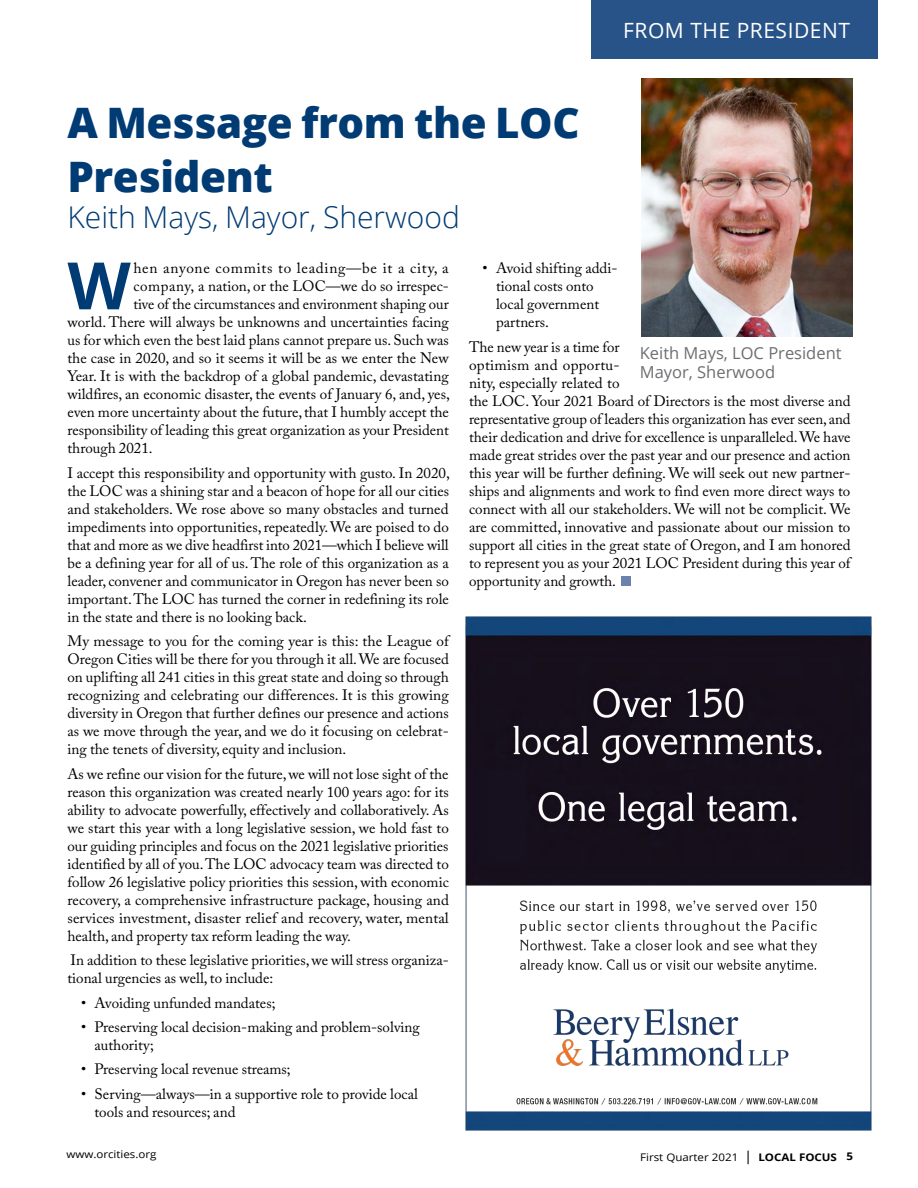
<style>
.page{position:relative;width:918px;height:1188px;background:#fff}
.page>*{position:absolute;margin:0;border:0;box-sizing:border-box;transform-origin:0 0}
.Body_text{font:700 65.4px "Open Sans";color:#003b74}
.Body_text-2{font:800 42px/54px "Open Sans";letter-spacing:-.01em;color:#003b74}
.Body_text-3{font:300 30px "Open Sans";color:#003b74}
.Body_text-4{font:21px "Open Sans";letter-spacing:.025em;color:#fff}
.Body_text-5{font:16.5px/19.8px "Open Sans";color:#6d6e71}
.Body_text-6{font:15px/18px "Adobe Caslon Pro";color:#000}
.Body_text-7{font:15px "Adobe Caslon Pro";letter-spacing:.045em;color:#000}
.t1{font:10.5px "Open Sans";color:#000;scale:1.1 1}
.s1{font-size:13.5px}
.s2{font-weight:700}
</style>
<div class="page">
<div style="left:622px;top:576px;width:9px;height:10px;background:#6b82ad"></div>
<img style="left:641px;top:78px;width:211px;height:258px">
<div style="left:591px;top:0;width:287px;height:58px;background:#285389"></div>
<img style="left:465px;top:616px;width:407px;height:515px">
<p class="Body_text-4" style="left:623px;top:16px;width:228px">FROM THE PRESIDENT</p>
<p class="Body_text-2" style="left:68px;top:94px;width:514px">A Message from the LOC<br>President</p>
<p class="Body_text-3" style="left:68px;top:197px;width:394px">Keith Mays, Mayor, Sherwood</p>
<p class="Body_text" style="left:68px;top:239px;width:65px">W</p>
<p class="Body_text-7" style="left:133px;top:259px;width:317px">hen anyone commits to leading—be it a city, a</p>
<p class="Body_text-6" style="left:496px;top:259px;width:123px;text-indent:-14px">• Avoid shifting addi&shy;tional costs onto local government partners.</p>
<p class="Body_text-6" style="left:469px;top:338px;width:383px">The new year is a time for<br>optimism and opportu-<br>nity, especially related to<br>the LOC. Your 2021 Board of Directors is the most diverse and representative group of leaders this organization has ever seen, and their dedication and drive for excellence is unparalleled. We have made great strides over the past year and our presence and action this year will be further defining. We will seek out new partner&shy;ships and alignments and work to find even more direct ways to connect with all our stakeholders. We will not be complicit. We are committed, innovative and passionate about our mission to support all cities in the great state of Oregon, and I am honored to represent you as your 2021 LOC President during this year of opportunity and growth.</p>
<p class="Body_text-6" style="left:133px;top:277px;width:317px">company, a nation, or the LOC—we do so irrespec-</p>
<p class="Body_text-6" style="left:133px;top:295px;width:317px">tive of the circumstances and environment shaping our</p>
<p class="Body_text-6" style="left:68px;top:313px;width:383px">world. There will always be unknowns and uncertainties facing</p>
<p class="Body_text-6" style="left:68px;top:331px;width:383px">us for which even the best laid plans cannot prepare us. Such was</p>
<p class="Body_text-6" style="left:68px;top:349px;width:383px">the case in 2020, and so it seems it will be as we enter the New</p>
<p class="Body_text-6" style="left:68px;top:367px;width:383px">Year. It is with the backdrop of a global pandemic, devastating</p>
<p class="Body_text-6" style="left:68px;top:385px;width:384px">wildfires, an economic disaster, the events of January 6, and, yes,</p>
<p class="Body_text-6" style="left:68px;top:403px;width:383px">even more uncertainty about the future, that I humbly accept the</p>
<p class="Body_text-6" style="left:68px;top:421px;width:383px">responsibility of leading this great organization as your President</p>
<p class="Body_text-6" style="left:68px;top:439px;width:87px">through 2021.</p>
<p class="Body_text-6" style="left:68px;top:464px;width:384px;text-align:justify">I accept this responsibility and opportunity with gusto. In 2020, the LOC was a shining star and a beacon of hope for all our cities and stakeholders. We rose above so many obstacles and turned impediments into opportunities, repeatedly. We are poised to do that and more as we dive headfirst into 2021—which I believe will be a defining year for all of us. The role of this organization as a leader, convener and communicator in Oregon has never been so important. The LOC has turned the corner in redefining its role in the state and there is no looking back.</p>
<p class="Body_text-6" style="left:68px;top:632px;width:383px;text-align:justify">My message to you for the coming year is this: the League of Oregon Cities will be there for you through it all. We are focused on uplifting all 241 cities in this great state and doing so through recognizing and celebrating our differences. It is this growing diversity in Oregon that further defines our presence and actions as we move through the year, and we do it focusing on celebrat&shy;ing the tenets of diversity, equity and inclusion.</p>
<p class="Body_text-6" style="left:68px;top:765px;width:383px;text-align:justify">As we refine our vision for the future, we will not lose sight of the reason this organization was created nearly 100 years ago: for its ability to advocate powerfully, effectively and collaboratively. As we start this year with a long legislative session, we hold fast to our guiding principles and focus on the 2021 legislative priorities identified by all of you. The LOC advocacy team was directed to follow 26 legislative policy priorities this session, with economic recovery, a comprehensive infrastructure package, housing and services investment, disaster relief and recovery, water, mental health, and property tax reform leading the way.</p>
<p class="Body_text-6" style="left:68px;top:951px;width:383px">In addition to these legislative priorities, we will stress organiza&shy;tional urgencies as well, to include:</p>
<p class="Body_text-6" style="left:81px;top:993px;width:196px">• Avoiding unfunded mandates;</p>
<p class="Body_text-6" style="left:94px;top:1018px;width:327px;text-indent:-14px">• Preserving local decision-making and problem-solving authority;</p>
<p class="Body_text-6" style="left:81px;top:1060px;width:211px">• Preserving local revenue streams;</p>
<p class="Body_text-6" style="left:94px;top:1085px;width:325px;text-indent:-14px">• Serving—always—in a supportive role to provide local tools and resources; and</p>
<p class="Body_text-5" style="left:640px;top:342px;width:203px">Keith Mays, LOC President<br>Mayor, Sherwood</p>
<p class="t1" style="left:66px;top:1147px;width:84px">www.orcities.org</p>
<p class="t1" style="left:640px;top:1150px;width:195px">First Quarter 2021 <span class="s1">|</span> <span class="s2">LOCAL FOCUS 5</span></p>
</div>
